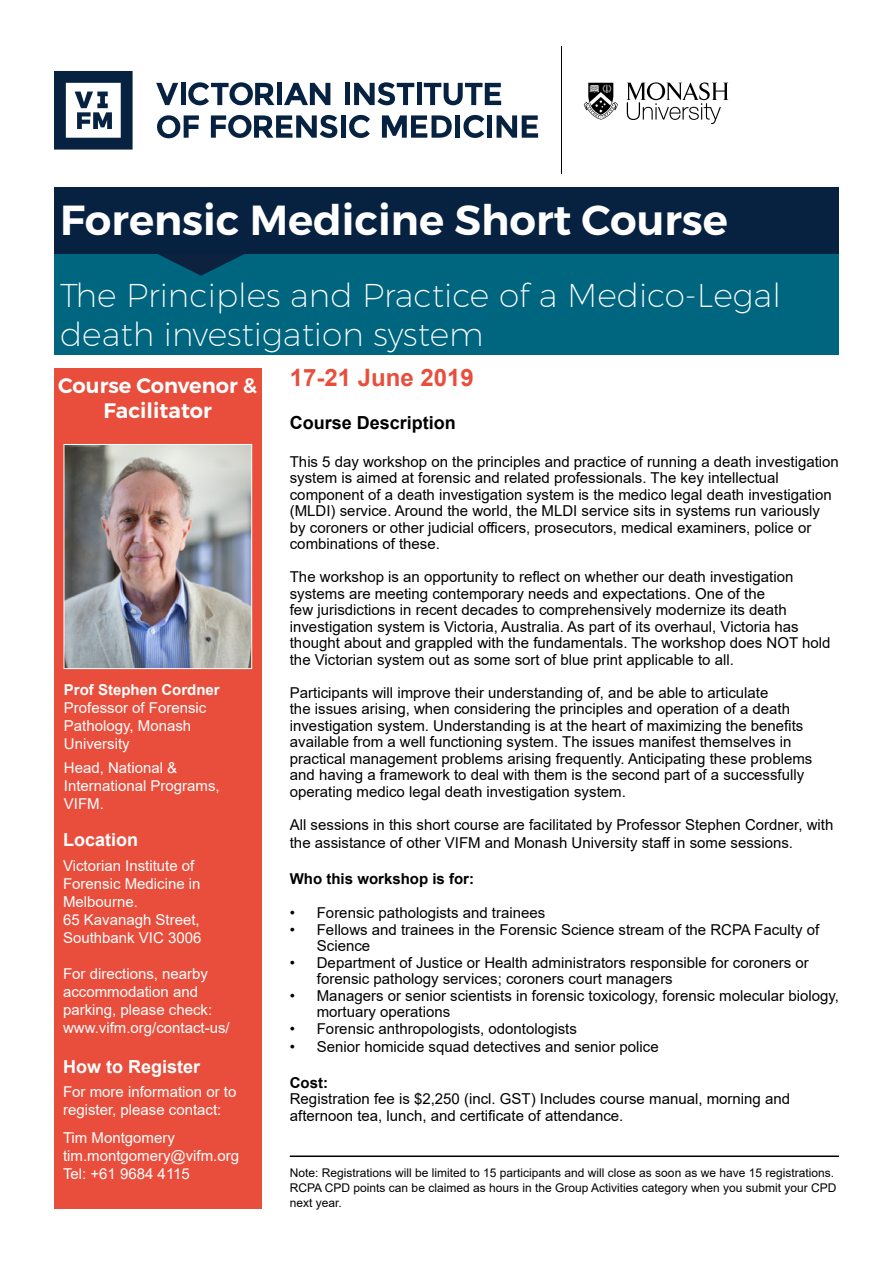
<style>
.page{position:relative;width:893px;height:1263px;background:#fff}
.page>*{position:absolute;margin:0;border:0;box-sizing:border-box;transform-origin:0 0}
.t1{font:600 42px "Montserrat";color:#fff}
.t2{font:200 33px/39.6px "Montserrat";color:#fff}
.t3{font:700 24px "Arial";color:#e94e3c}
.t4{font:600 21px/25.2px "Montserrat";color:#fff;text-align:center}
.t5{font:700 18px "Arial";color:#fff}
.t6{font:700 18px "Arial";color:#000}
.t7{font:15px/16.5px "Arial";color:#000}
.t8{font:15px/18px "Arial";color:#fff}
.t9{font:700 15px "Arial";color:#000}
.t10{font:700 15px "Arial";color:#fff}
.t11{font:12px/15px "Arial";color:#000}
</style>
<div class="page">
<div style="left:54px;top:253px;width:785px;height:102px;background:#00657f"></div>
<hr style="left:561px;top:46px;width:1px;height:128px;background:#000">
<svg style="left:156px;top:83px;width:22px;height:22px"></svg>
<hr style="left:181px;top:83px;width:4px;height:22px;background:#072241">
<svg style="left:188px;top:82px;width:87px;height:23px"></svg>
<div style="left:277px;top:83px;width:5px;height:22px;background:#072241"></div>
<svg style="left:284px;top:83px;width:46px;height:22px"></svg>
<div style="left:344px;top:83px;width:5px;height:22px;background:#072241"></div>
<svg style="left:354px;top:82px;width:60px;height:23px"></svg>
<div style="left:417px;top:83px;width:5px;height:22px;background:#072241"></div>
<svg style="left:424px;top:83px;width:77px;height:22px"></svg>
<svg style="left:382px;top:115px;width:70px;height:23px"></svg>
<div style="left:455px;top:115px;width:5px;height:23px;background:#072241"></div>
<svg style="left:463px;top:115px;width:21px;height:23px"></svg>
<div style="left:487px;top:115px;width:5px;height:23px;background:#072241"></div>
<svg style="left:497px;top:115px;width:41px;height:23px"></svg>
<svg style="left:157px;top:115px;width:42px;height:23px"></svg>
<svg style="left:211px;top:115px;width:126px;height:23px"></svg>
<div style="left:341px;top:115px;width:5px;height:23px;background:#072241"></div>
<svg style="left:349px;top:115px;width:21px;height:23px"></svg>
<svg style="left:54px;top:71px;width:79px;height:79px"></svg>
<svg style="left:627px;top:82px;width:101px;height:42px"></svg>
<svg style="left:584px;top:83px;width:34px;height:37px"></svg>
<svg style="left:156px;top:253px;width:90px;height:23px"></svg>
<div style="left:54px;top:187px;width:785px;height:66px;background:#072241"></div>
<div style="left:54px;top:368px;width:208px;height:841px;background:#e94e3c"></div>
<img style="left:66px;top:446px;width:184px;height:221px">
<div style="left:64px;top:444px;width:188px;height:225px;border:1px solid #fff"></div>
<hr style="left:290px;top:1155px;width:549px;height:2px;background:#000">
<h1 class="t1" style="left:60px;top:194px;width:669px">Forensic Medicine Short Course</h1>
<h2 class="t2" style="left:60px;top:274px;width:722px">The Principles and Practice of a Medico-Legal death investigation system</h2>
<h3 class="t3" style="left:290px;top:360px;width:186px">17-21 June 2019</h3>
<p class="t6" style="left:290px;top:410px;width:168px">Course Description</p>
<p class="t7" style="left:290px;top:453px;width:551px">This 5 day workshop on the principles and practice of running a death investigation system is aimed at forensic and related professionals. The key intellectual component of a death investigation system is the medico legal death investigation (MLDI) service. Around the world, the MLDI service sits in systems run variously by coroners or other judicial officers, prosecutors, medical examiners, police or combinations of these.</p>
<p class="t7" style="left:290px;top:569px;width:542px">The workshop is an opportunity to reflect on whether our death investigation systems are meeting contemporary needs and expectations. One of the<br>few jurisdictions in recent decades to comprehensively modernize its death investigation system is Victoria, Australia. As part of its overhaul, Victoria has thought about and grappled with the fundamentals. The workshop does NOT hold the Victorian system out as some sort of blue print applicable to all.</p>
<p class="t7" style="left:290px;top:684px;width:524px">Participants will improve their understanding of, and be able to articulate<br>the issues arising, when considering the principles and operation of a death investigation system. Understanding is at the heart of maximizing the benefits available from a well functioning system. The issues manifest themselves in practical management problems arising frequently. Anticipating these problems and having a framework to deal with them is the second part of a successfully operating medico legal death investigation system.</p>
<p class="t7" style="left:290px;top:815px;width:545px;line-height:18px">All sessions in this short course are facilitated by Professor Stephen Cordner, with the assistance of other VIFM and Monash University staff in some sessions.</p>
<p class="t9" style="left:290px;top:868px;width:186px">Who this workshop is for:</p>
<p class="t7" style="left:290px;top:905px;width:257px">• Forensic pathologists and trainees</p>
<p class="t7" style="left:317px;top:921px;width:504px;text-indent:-27px">• Fellows and trainees in the Forensic Science stream of the RCPA Faculty of<br>Science</p>
<p class="t7" style="left:317px;top:954px;width:493px;text-indent:-27px">• Department of Justice or Health administrators responsible for coroners or forensic pathology services; coroners court managers</p>
<p class="t7" style="left:317px;top:987px;width:524px;text-indent:-27px">• Managers or senior scientists in forensic toxicology, forensic molecular biology, mortuary operations</p>
<p class="t7" style="left:290px;top:1020px;width:289px">• Forensic anthropologists, odontologists</p>
<p class="t7" style="left:290px;top:1038px;width:370px">• Senior homicide squad detectives and senior police</p>
<p class="t9" style="left:290px;top:1072px;width:40px">Cost:</p>
<p class="t7" style="left:290px;top:1091px;width:502px">Registration fee is $2,250 (incl. GST) Includes course manual, morning and afternoon tea, lunch, and certificate of attendance.</p>
<h3 class="t4" style="left:58px;top:373px;width:200px">Course Convenor &amp;<br>Facilitator</h3>
<p class="t10" style="left:64px;top:679px;width:157px">Prof Stephen Cordner</p>
<p class="t8" style="left:64px;top:699px;width:144px">Professor of Forensic<br>Pathology, Monash<br>University</p>
<p class="t8" style="left:64px;top:759px;width:157px">Head, National &amp;<br>International Programs,<br>VIFM.</p>
<p class="t5" style="left:63px;top:827px;width:77px">Location</p>
<p class="t8" style="left:63px;top:857px;width:140px">Victorian Institute of<br>Forensic Medicine in<br>Melbourne.<br>65 Kavanagh Street,<br>Southbank VIC 3006</p>
<p class="t8" style="left:63px;top:965px;width:168px">For directions, nearby accommodation and parking, please check: www.vifm.org/contact-us/</p>
<p class="t5" style="left:63px;top:1054px;width:139px">How to Register</p>
<p class="t8" style="left:63px;top:1082px;width:175px">For more information or to register, please contact:</p>
<p class="t8" style="left:63px;top:1129px;width:178px">Tim Montgomery tim.montgomery@vifm.org<br>Tel: +61 9684 4115</p>
<p class="t11" style="left:290px;top:1165px;width:548px">Note: Registrations will be limited to 15 participants and will close as soon as we have 15 registrations.<br>RCPA CPD points can be claimed as hours in the Group Activities category when you submit your CPD next year.</p>
</div>
